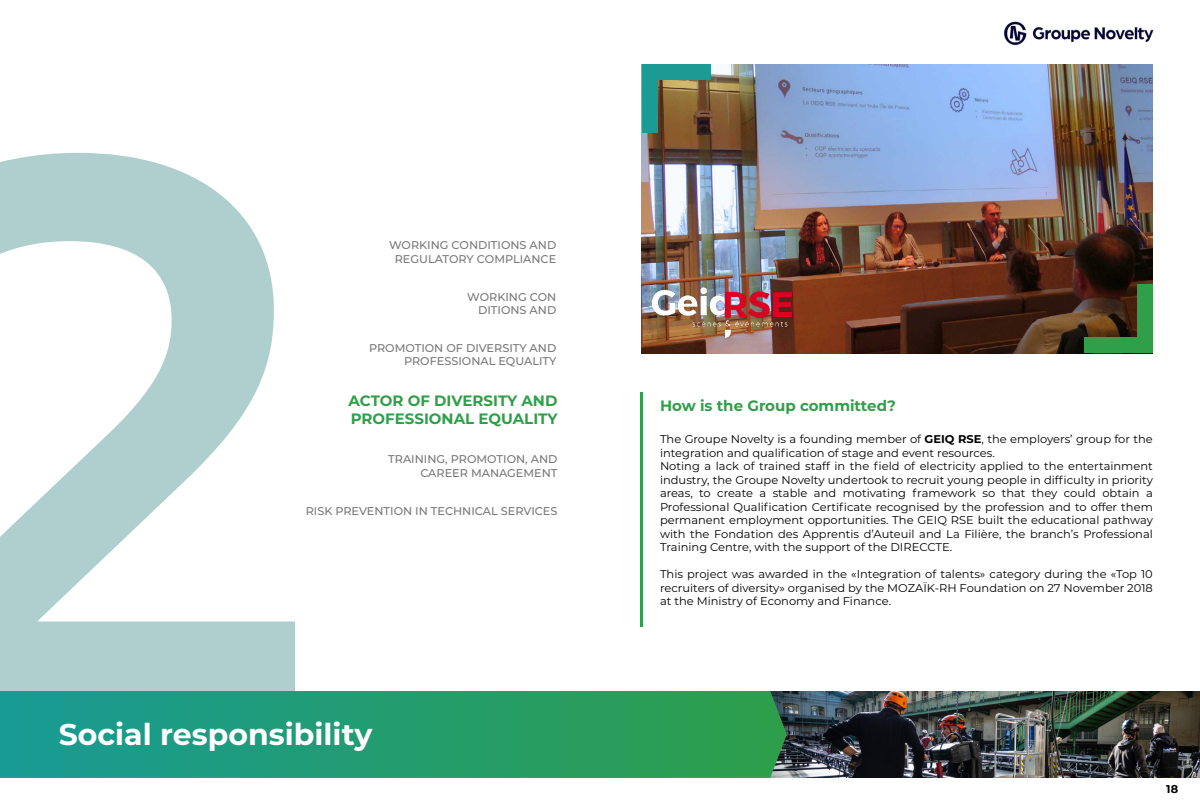
<style>
.page{position:relative;width:1200px;height:800px;background:#fff}
.page>*{position:absolute;margin:0;border:0;box-sizing:border-box;transform-origin:0 0}
.t1{font:600 781.25px "Montserrat";color:#aecfce}
.t2{font:700 30px "Montserrat";color:#fff}
.t3{font:700 15px/18px "Montserrat";color:#309f49}
.t4{font:11.25px/13.5px "Montserrat";color:#000}
.t5{font:500 11.25px/13.5px "Montserrat";color:#787878;text-align:right}
.t6{font:700 11.25px "Montserrat";color:#000}
.s1{font-weight:700}
</style>
<div class="page">
<img style="left:1003px;top:21px;width:151px;height:25px">
<img style="left:787px;top:691px;width:413px;height:87px">
<svg style="left:0;top:691px;width:787px;height:87px;background:#239b6f"></svg>
<hr style="left:640px;top:392px;width:3px;height:236px;background:#309f49">
<img style="left:642px;top:64px;width:511px;height:289px">
<div style="left:642px;top:64px;width:69px;height:16px;background:#1c9a94"></div>
<div style="left:642px;top:64px;width:16px;height:69px;background:#1c9a94"></div>
<div style="left:1084px;top:337px;width:69px;height:16px;background:#309f49"></div>
<div style="left:1137px;top:284px;width:16px;height:69px;background:#309f49"></div>
<img style="left:650px;top:278px;width:144px;height:73px">
<h1 class="t1" style="left:-135px;top:-124px;width:456px">2</h1>
<p class="t5" style="left:389px;top:238px;width:169px;text-align:center">WORKING CONDITIONS AND<br>REGULATORY COMPLIANCE</p>
<p class="t5" style="left:467px;top:289px;width:91px">WORKING CON<br>DITIONS AND</p>
<p class="t5" style="left:369px;top:341px;width:189px">PROMOTION OF DIVERSITY AND<br>PROFESSIONAL EQUALITY</p>
<h3 class="t3" style="left:348px;top:391px;width:211px">ACTOR OF DIVERSITY AND<br>PROFESSIONAL EQUALITY</h3>
<p class="t5" style="left:388px;top:452px;width:171px">TRAINING, PROMOTION, AND<br>CAREER MANAGEMENT</p>
<p class="t5" style="left:306px;top:503px;width:253px">RISK PREVENTION IN TECHNICAL SERVICES</p>
<h2 class="t2" style="left:59px;top:713px;width:315px">Social responsibility</h2>
<h3 class="t3" style="left:660px;top:396px;width:237px">How is the Group committed?</h3>
<p class="t4" style="left:660px;top:432px;width:494px">The Groupe Novelty is a founding member of <span class="s1">GEIQ RSE</span>, the employers’ group for the integration and qualification of stage and event resources.<br>Noting a lack of trained staff in the field of electricity applied to the entertainment industry, the Groupe Novelty undertook to recruit young people in difficulty in priority areas, to create a stable and motivating framework so that they could obtain a Professional Qualification Certificate recognised by the profession and to offer them permanent employment opportunities. The GEIQ RSE built the educational pathway with the Fondation des Apprentis d’Auteuil and La Filière, the branch’s Professional Training Centre, with the support of the DIRECCTE.</p>
<p class="t4" style="left:660px;top:567px;width:494px;text-align:justify">This project was awarded in the «Integration of talents» category during the «Top 10 recruiters of diversity» organised by the MOZAÏK-RH Foundation on 27 November 2018 at the Ministry of Economy and Finance.</p>
<p class="t6" style="left:1166px;top:781px;width:13px">18</p>
</div>
